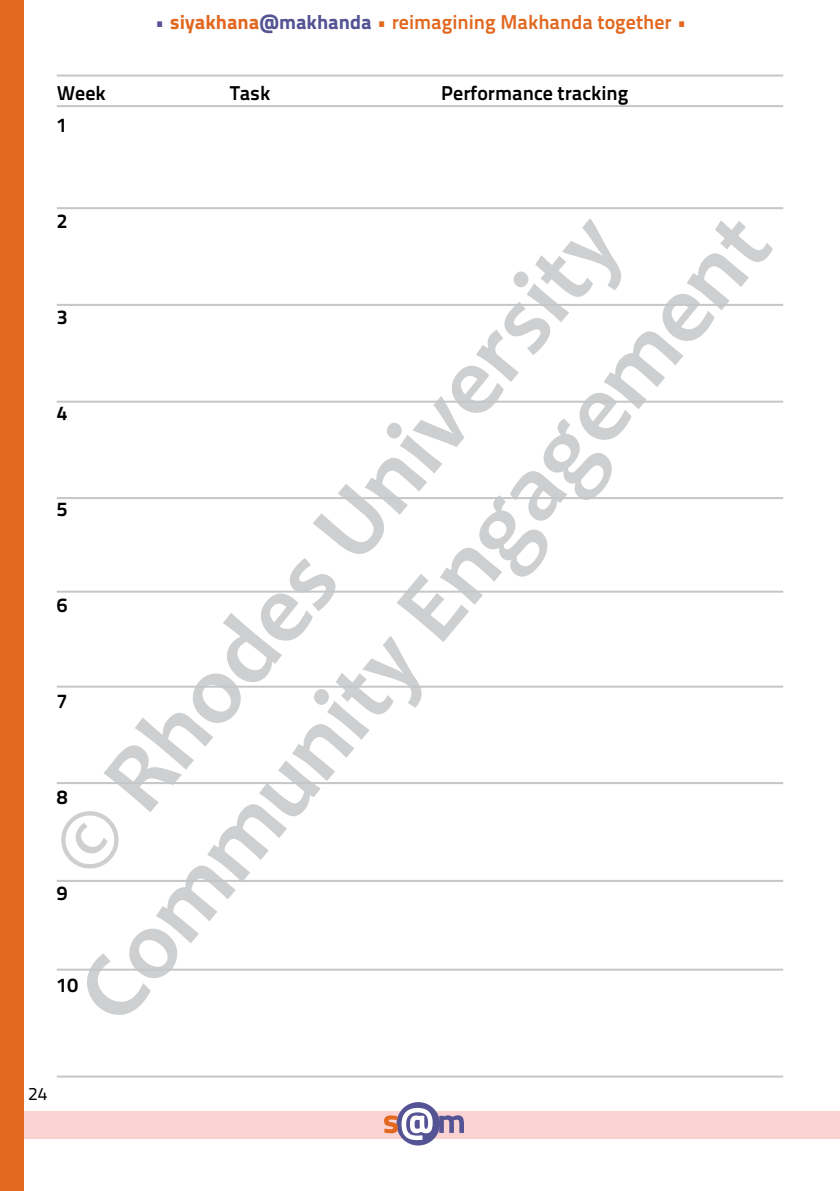
<style>
.page{position:relative;width:840px;height:1191px;background:#fff}
.page>*{position:absolute;margin:0;border:0;box-sizing:border-box;transform-origin:0 0}
.t1{font:700 96px/115.2px "Candara";color:#cecfd0;text-align:center}
.t2{font:700 20px "Titillium Text 22 L";color:#e26820}
.t3{font:700 20px/32px "Titillium Text 22 L";color:#000}
.t4{font:18px "Titillium Text 22 L";color:#000}
.s1{font-weight:800;color:#545394}
.s2{font-weight:800}
</style>
<div class="page">
<div style="left:0;top:1111px;width:839px;height:27px;background:#f9d2d1"></div>
<div style="left:0;top:0;width:24px;height:1191px;background:#e26820"></div>
<div style="left:396px;top:1102px;width:43px;height:43px;background:#545394;border-radius:50%"></div>
<svg style="left:384px;top:1107px;width:48px;height:33px"></svg>
<svg style="left:439px;top:1115px;width:24px;height:18px"></svg>
<svg style="left:839px;top:1111px;width:1px;height:27px"></svg>
<hr style="left:57px;top:105px;width:725px;height:2px;background:#c5c6c8">
<hr style="left:57px;top:207px;width:725px;height:2px;background:#c5c6c8">
<hr style="left:57px;top:304px;width:725px;height:2px;background:#c5c6c8">
<hr style="left:57px;top:401px;width:725px;height:2px;background:#c5c6c8">
<hr style="left:57px;top:497px;width:725px;height:2px;background:#c5c6c8">
<hr style="left:57px;top:590px;width:725px;height:2px;background:#c5c6c8">
<hr style="left:57px;top:685px;width:725px;height:2px;background:#c5c6c8">
<hr style="left:57px;top:782px;width:725px;height:2px;background:#c5c6c8">
<hr style="left:57px;top:880px;width:725px;height:2px;background:#c5c6c8">
<hr style="left:57px;top:968px;width:725px;height:2px;background:#c5c6c8">
<hr style="left:57px;top:1075px;width:725px;height:2px;background:#c5c6c8">
<hr style="left:57px;top:75px;width:725px;height:2px;background:#c5c6c8">
<p class="t3" style="left:57px;top:76px;width:51px">Week<br>1</p>
<p class="t2" style="left:154px;top:6px;width:533px"><span class="s1">•</span> <span class="s2">siyakhana</span><span class="s1">@makhanda</span> • reimagining Makhanda together •</p>
<p class="t3" style="left:230px;top:76px;width:42px">Task</p>
<p class="t3" style="left:441px;top:76px;width:188px">Performance tracking</p>
<h1 class="t1" style="left:-38px;top:897px;width:1021px;rotate:-50deg">© Rhodes University<br>Community Engagement</h1>
<p class="t3" style="left:57px;top:204px;width:12px">2</p>
<p class="t3" style="left:57px;top:300px;width:12px">3</p>
<p class="t3" style="left:57px;top:396px;width:12px">4</p>
<p class="t3" style="left:57px;top:492px;width:12px">5</p>
<p class="t3" style="left:57px;top:588px;width:12px">6</p>
<p class="t3" style="left:57px;top:684px;width:12px">7</p>
<p class="t3" style="left:57px;top:780px;width:12px">8</p>
<p class="t3" style="left:57px;top:876px;width:12px">9</p>
<p class="t3" style="left:57px;top:968px;width:23px">10</p>
<p class="t4" style="left:28px;top:1080px;width:21px">24</p>
</div>
